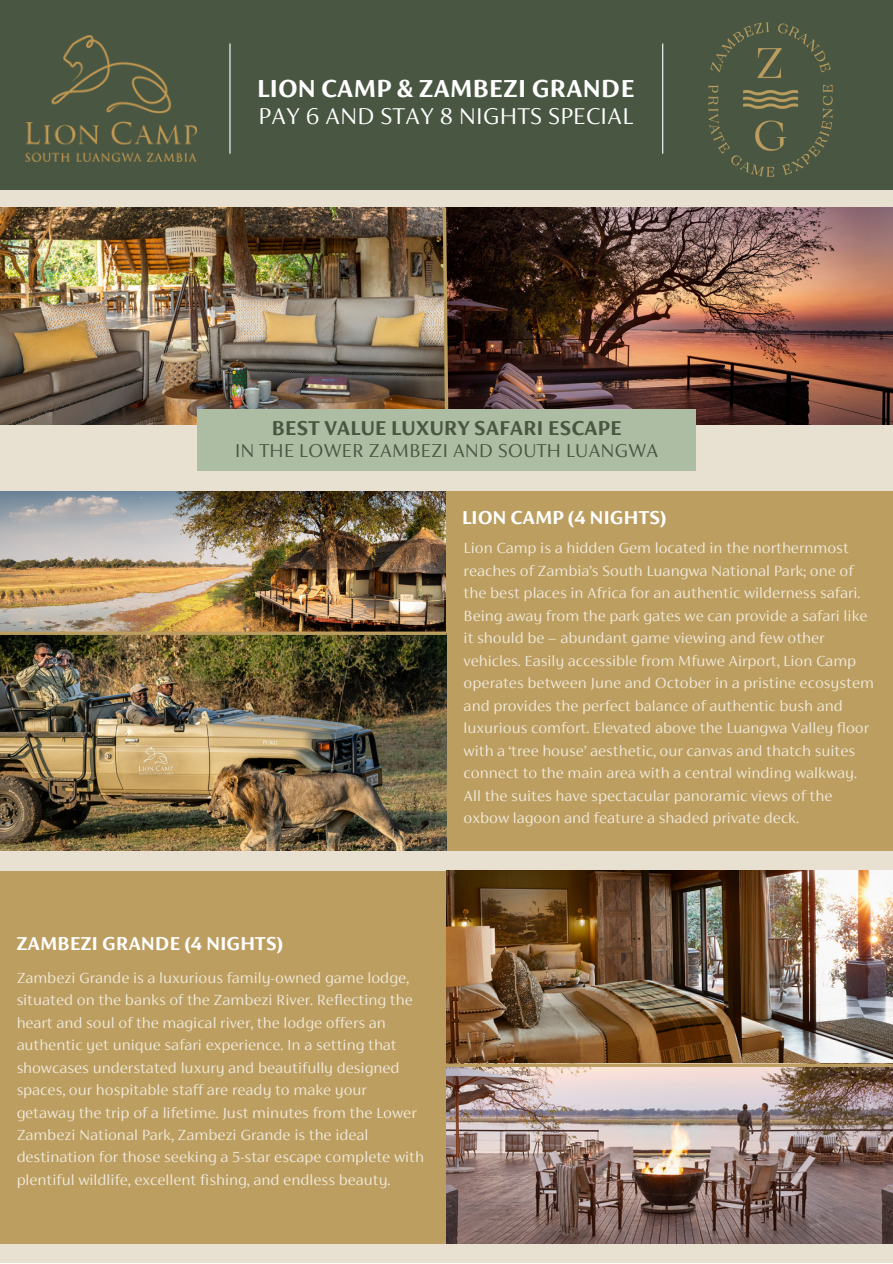
<style>
.page{position:relative;width:893px;height:1264px;background:#fff}
.page>*{position:absolute;margin:0;border:0;box-sizing:border-box;transform-origin:0 0}
.t1{font:700 27.15px "FS Siena";color:#fff}
.t2{font:300 25.65px "FS Siena";color:#fff}
.t3{font:700 22.05px "FS Siena";color:#495642}
.t4{font:300 20.85px "FS Siena";color:#495642}
.t5{font:700 20.55px "FS Siena";color:#fff}
.t6{font:300 16.35px/22.5px "FS Siena";color:#fff}
</style>
<div class="page">
<div style="left:0;top:0;width:892px;height:1262px;background:#495642"></div>
<img style="left:26px;top:36px;width:171px;height:126px">
<hr style="left:229px;top:43px;width:1px;height:111px;background:#fff">
<hr style="left:662px;top:43px;width:1px;height:111px;background:#fff">
<img style="left:708px;top:22px;width:125px;height:155px">
<div style="left:0;top:190px;width:892px;height:1072px;background:#e8e0d1"></div>
<img style="left:0;top:491px;width:446px;height:140px">
<img style="left:0;top:207px;width:441px;height:217px">
<img style="left:450px;top:207px;width:442px;height:217px">
<div style="left:446px;top:491px;width:446px;height:360px;background:#bc9e60"></div>
<div style="left:0;top:871px;width:449px;height:372px;background:#bc9e60"></div>
<img style="left:446px;top:871px;width:446px;height:372px">
<img style="left:0;top:635px;width:446px;height:215px">
<svg style="left:441px;top:207px;width:9px;height:202px;background:#796244"></svg>
<div style="left:197px;top:409px;width:498px;height:61px;background:#adbda3"></div>
<svg style="left:0;top:631px;width:446px;height:4px;background:#b2955b"></svg>
<hr style="left:444px;top:1063px;width:448px;height:3px;background:#bc9e60">
<h1 class="t1" style="left:257px;top:77px;width:379px">LION CAMP &amp; ZAMBEZI GRANDE</h1>
<h2 class="t2" style="left:258px;top:105px;width:376px">PAY 6 AND STAY 8 NIGHTS SPECIAL</h2>
<h3 class="t3" style="left:271px;top:419px;width:351px">BEST VALUE LUXURY SAFARI ESCAPE</h3>
<p class="t4" style="left:235px;top:441px;width:425px">IN THE LOWER ZAMBEZI AND SOUTH LUANGWA</p>
<p class="t5" style="left:461px;top:508px;width:206px">LION CAMP (4 NIGHTS)</p>
<p class="t6" style="left:463px;top:538px;width:412px">Lion Camp is a hidden Gem located in the northernmost reaches of Zambia’s South Luangwa National Park; one of the best places in Africa for an authentic wilderness safari.<br>Being away from the park gates we can provide a safari like it should be – abundant game viewing and few other vehicles. Easily accessible from Mfuwe Airport, Lion Camp operates between June and October in a pristine ecosystem and provides the perfect balance of authentic bush and luxurious comfort. Elevated above the Luangwa Valley floor with a ‘tree house’ aesthetic, our canvas and thatch suites connect to the main area with a central winding walkway.<br>All the suites have spectacular panoramic views of the oxbow lagoon and feature a shaded private deck.</p>
<p class="t5" style="left:16px;top:934px;width:268px">ZAMBEZI GRANDE (4 NIGHTS)</p>
<p class="t6" style="left:16px;top:967px;width:409px">Zambezi Grande is a luxurious family-owned game lodge, situated on the banks of the Zambezi River. Reflecting the heart and soul of the magical river, the lodge offers an authentic yet unique safari experience. In a setting that showcases understated luxury and beautifully designed spaces, our hospitable staff are ready to make your getaway the trip of a lifetime. Just minutes from the Lower Zambezi National Park, Zambezi Grande is the ideal destination for those seeking a 5-star escape complete with plentiful wildlife, excellent fishing, and endless beauty.</p>
</div>
